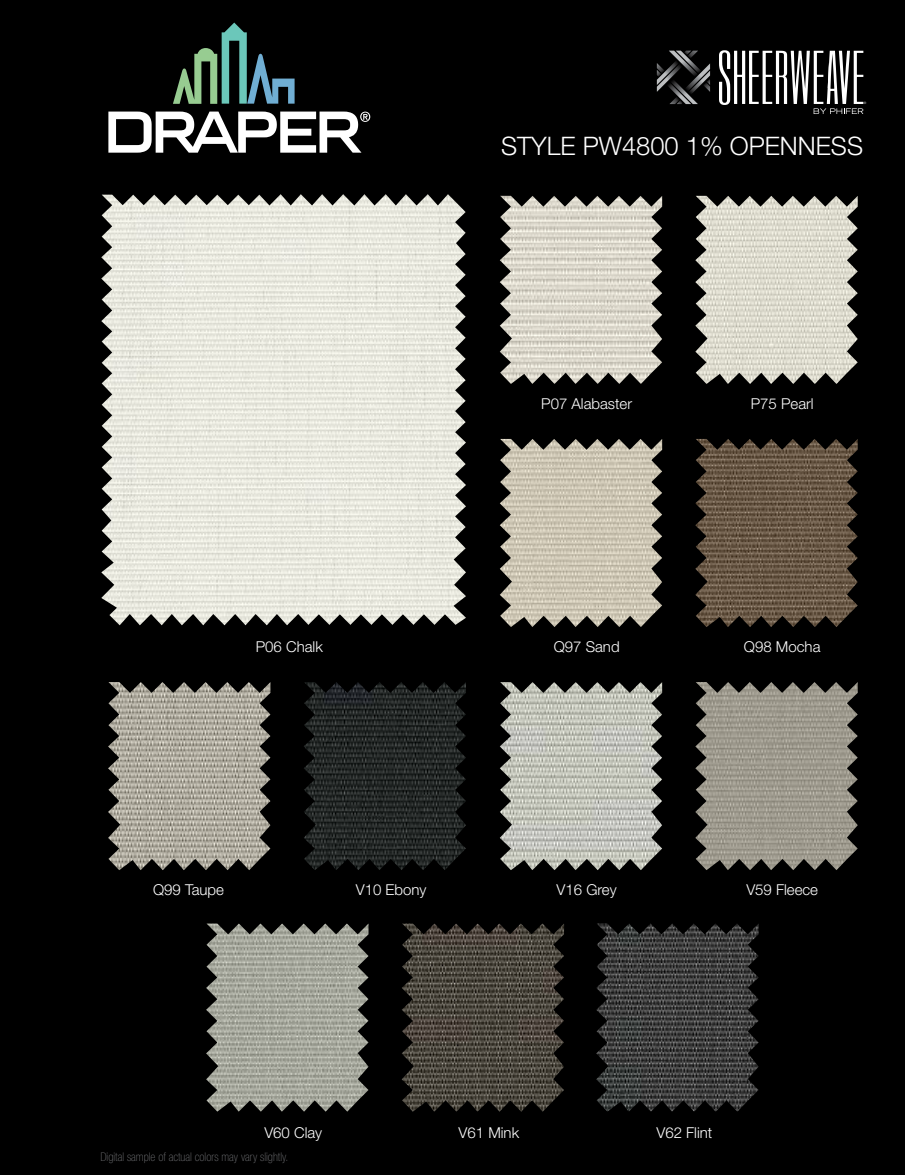
<style>
.page{position:relative;width:905px;height:1175px;background:#fff}
.page>*{position:absolute;margin:0;border:0;box-sizing:border-box;transform-origin:0 0}
.t1{font:300 25.5px "Helvetica Neue LT Std";color:#fff}
.t2{font:300 15px "Helvetica Neue LT Std";color:#fff}
.t3{font:100 condensed 12px "Helvetica Neue LT Std";color:#6d6e71}
.t4{font:300 3.15px "Helvetica";color:#fff}
</style>
<div class="page">
<div style="left:0;top:0;width:904px;height:1174px;background:#000"></div>
<svg style="left:108px;top:112px;width:262px;height:41px"></svg>
<svg style="left:173px;top:23px;width:121px;height:81px"></svg>
<svg style="left:657px;top:51px;width:53px;height:53px"></svg>
<svg style="left:719px;top:50px;width:144px;height:64px"></svg>
<img style="left:101px;top:194px;width:365px;height:431px">
<img style="left:695px;top:196px;width:162px;height:188px">
<img style="left:695px;top:439px;width:162px;height:188px">
<img style="left:695px;top:682px;width:162px;height:188px">
<img style="left:304px;top:682px;width:162px;height:188px">
<img style="left:402px;top:923px;width:162px;height:188px">
<img style="left:596px;top:923px;width:162px;height:188px">
<img style="left:500px;top:196px;width:162px;height:188px">
<img style="left:500px;top:439px;width:162px;height:188px">
<img style="left:500px;top:682px;width:162px;height:188px">
<img style="left:108px;top:682px;width:162px;height:188px">
<img style="left:206px;top:923px;width:162px;height:188px">
<p class="t4" style="left:863px;top:101px;width:4px">®</p>
<h1 class="t1" style="left:501px;top:131px;width:363px">STYLE PW4800 1% OPENNESS</h1>
<p class="t2" style="left:256px;top:637px;width:68px">P06 Chalk</p>
<p class="t2" style="left:541px;top:394px;width:92px">P07 Alabaster</p>
<p class="t2" style="left:750px;top:394px;width:64px">P75 Pearl</p>
<p class="t2" style="left:553px;top:637px;width:67px">Q97 Sand</p>
<p class="t2" style="left:744px;top:637px;width:78px">Q98 Mocha</p>
<p class="t2" style="left:153px;top:880px;width:72px">Q99 Taupe</p>
<p class="t2" style="left:556px;top:880px;width:62px">V16 Grey</p>
<p class="t2" style="left:356px;top:880px;width:72px">V10 Ebony</p>
<p class="t2" style="left:746px;top:880px;width:73px">V59 Fleece</p>
<p class="t2" style="left:264px;top:1123px;width:59px">V60 Clay</p>
<p class="t2" style="left:458px;top:1123px;width:62px">V61 Mink</p>
<p class="t3" style="left:100px;top:1149px;width:189px">Digital sample of actual colors may vary slightly.</p>
<p class="t2" style="left:656px;top:1123px;width:57px">V62 Flint</p>
</div>
